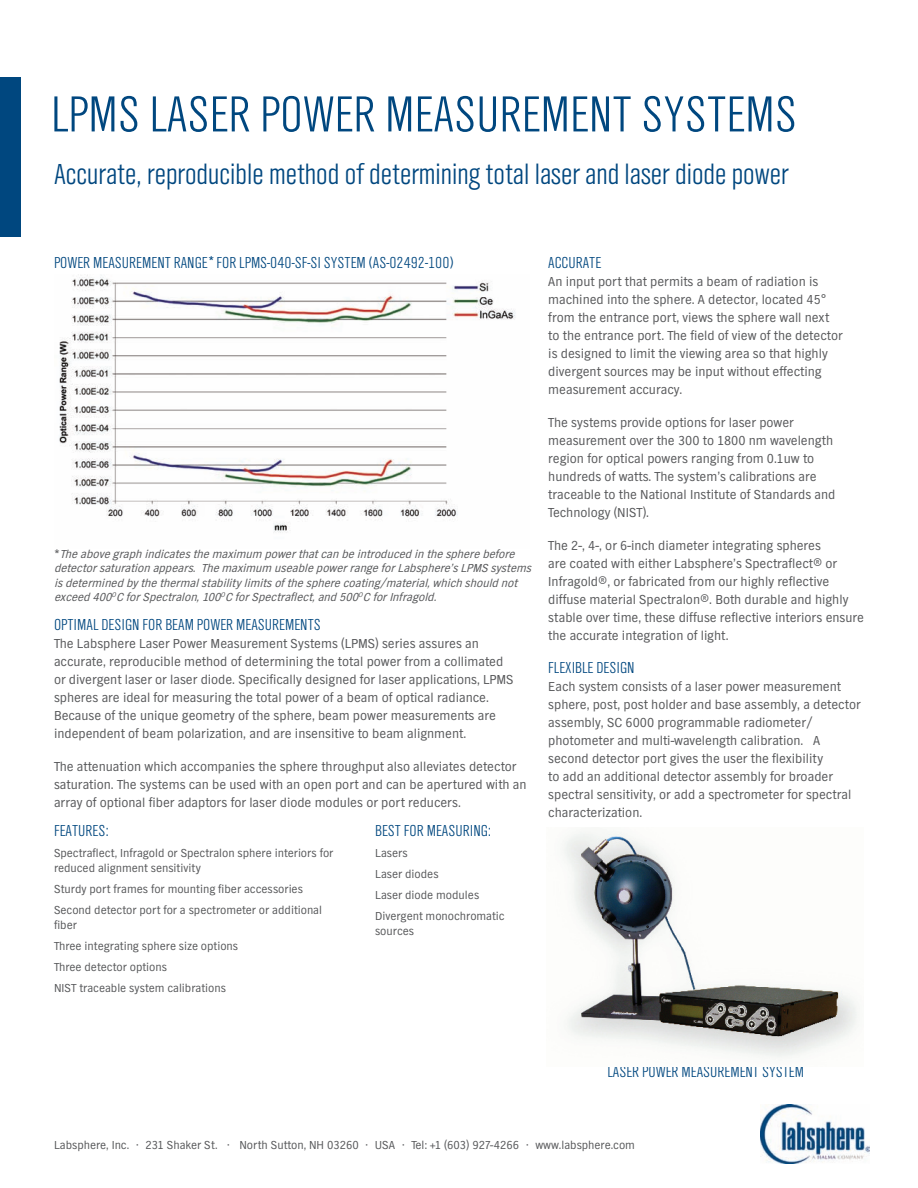
<style>
.page{position:relative;width:918px;height:1188px;background:#fff}
.page>*{position:absolute;margin:0;border:0;box-sizing:border-box;transform-origin:0 0}
.t1{font:52.5px "TV Nord EFOP Light Con";color:#00477f}
.t2{font:30px "TV Nord EFOP Light Con";color:#00477f}
.t3{font:16.5px "TV Nord EFOP Light Con";color:#00477f}
.t4{font:13.5px/18px "TV Nord EF";color:#57585a}
.t5{font:12px/21px "TV Nord EF";color:#57585a}
.t6{font:italic 12px/14.4px "TV Nord EF";color:#57585a}
.s1{font-style:normal}
</style>
<div class="page">
<div style="left:0;top:77px;width:20px;height:160px;background:#00477f"></div>
<img style="left:563px;top:832px;width:294px;height:226px">
<img style="left:59px;top:275px;width:456px;height:258px">
<img style="left:760px;top:1105px;width:109px;height:58px">
<h1 class="t1" style="left:51px;top:87px;width:748px">LPMS LASER POWER MEASUREMENT SYSTEMS</h1>
<h2 class="t2" style="left:54px;top:158px;width:736px">ACCURATE, REPRODUCIBLE METHOD OF DETERMINING TOTAL LASER AND LASER DIODE POWER</h2>
<p class="t3" style="left:54px;top:254px;width:15px">POWER</p>
<p class="t3" style="left:93px;top:254px;width:17px">MEASUREMENT</p>
<p class="t3" style="left:174px;top:254px;width:8px">RANGE</p>
<p class="t3" style="left:208px;top:254px;width:124px">* FOR LPMS-040-SF-SI SYSTEM</p>
<p class="t3" style="left:369px;top:254px;width:86px">(AS-02492-100)</p>
<p class="t6" style="left:54px;top:546px;width:482px"><span class="s1">*</span> The above graph indicatesthe maximum powerthatcan be introduced in the sphere before detectorsaturation appears. The maximum useable powerrange forLabsphere’sLPMS systems isdetermined bythe thermalstabilitylimitsofthe sphere coating/material,which should not exceed 400<sup>O</sup>C forSpectralon,100<sup>O</sup>C forSpectraflect,and 500<sup>O</sup>C forInfragold.</p>
<p class="t3" style="left:54px;top:616px;width:268px">OPTIMAL DESIGN FOR BEAM POWER MEASUREMENTS</p>
<p class="t4" style="left:54px;top:634px;width:461px">The Labsphere Laser Power Measurement Systems (LPMS) series assures an accurate, reproducible method of determining the total power from a collimated or divergent laser or laser diode. Specifically designed for laser applications, LPMS spheres are ideal for measuring the total power of a beam of optical radiance.<br>Because of the unique geometry of the sphere, beam power measurements are independent of beam polarization, and are insensitive to beam alignment.</p>
<p class="t4" style="left:54px;top:757px;width:474px">The attenuation which accompanies the sphere throughput also alleviates detector saturation. The systems can be used with an open port and can be apertured with an array of optional fiber adaptors for laser diode modules or port reducers.</p>
<p class="t3" style="left:375px;top:822px;width:69px">BEST FOR MEASURING</p>
<p class="t3" style="left:488px;top:822px;width:4px">:</p>
<p class="t5" style="left:375px;top:842px;width:131px">Lasers<br>Laser diodes<br>Laser diode modules<br>Divergent monochromatic</p>
<p class="t5" style="left:375px;top:920px;width:41px">sources</p>
<p class="t3" style="left:54px;top:822px;width:56px">FEATURES:</p>
<p class="t5" style="left:54px;top:845px;width:281px;line-height:15px">Spectraflect, Infragold or Spectralon sphere interiors for reduced alignment sensitivity</p>
<p class="t5" style="left:54px;top:878px;width:270px">Sturdy port frames for mounting fiber accessories<br>Second detector port for a spectrometer or additional</p>
<p class="t5" style="left:54px;top:914px;width:186px">fiber<br>Three integrating sphere size options<br>Three detector options<br>NIST traceable system calibrations</p>
<p class="t3" style="left:548px;top:254px;width:28px">ACCURATE</p>
<p class="t4" style="left:548px;top:272px;width:296px">An input port that permits a beam of radiation is machined into the sphere. A detector, located 45° from the entrance port, views the sphere wall next to the entrance port. The field of view of the detector is designed to limit the viewing area so that highly divergent sources may be input without effecting measurement accuracy.</p>
<p class="t4" style="left:548px;top:413px;width:289px">The systems provide options for laser power measurement over the 300 to 1800 nm wavelength region for optical powers ranging from 0.1uw to hundreds of watts. The system’s calibrations are traceable to the National Institute of Standards and Technology (NIST).</p>
<p class="t4" style="left:548px;top:536px;width:317px">The 2-, 4-, or 6-inch diameter integrating spheres<br>are coated with either Labsphere’s Spectraflect® or Infragold®, or fabricated from our highly reflective diffuse material Spectralon®. Both durable and highly stable over time, these diffuse reflective interiors ensure the accurate integration of light.</p>
<p class="t3" style="left:548px;top:659px;width:88px">FLEXIBLE DESIGN</p>
<p class="t4" style="left:548px;top:677px;width:314px">Each system consists of a laser power measurement sphere, post, post holder and base assembly, a detector assembly, SC 6000 programmable radiometer/ photometer and multi-wavelength calibration. A second detector port gives the user the flexibility<br>to add an additional detector assembly for broader spectral sensitivity, or add a spectrometer for spectral characterization.</p>
<p class="t3" style="left:607px;top:1063px;width:13px">LASER</p>
<p class="t3" style="left:642px;top:1063px;width:15px">POWER</p>
<p class="t3" style="left:682px;top:1063px;width:17px">MEASUREMENT</p>
<p class="t3" style="left:762px;top:1063px;width:15px">SYSTEM</p>
<p class="t5" style="left:54px;top:1134px;width:583px">Labsphere, Inc. • 231 Shaker St. • North Sutton, NH 03260 • USA • Tel: +1 (603) 927-4266 • www.labsphere.com</p>
</div>
